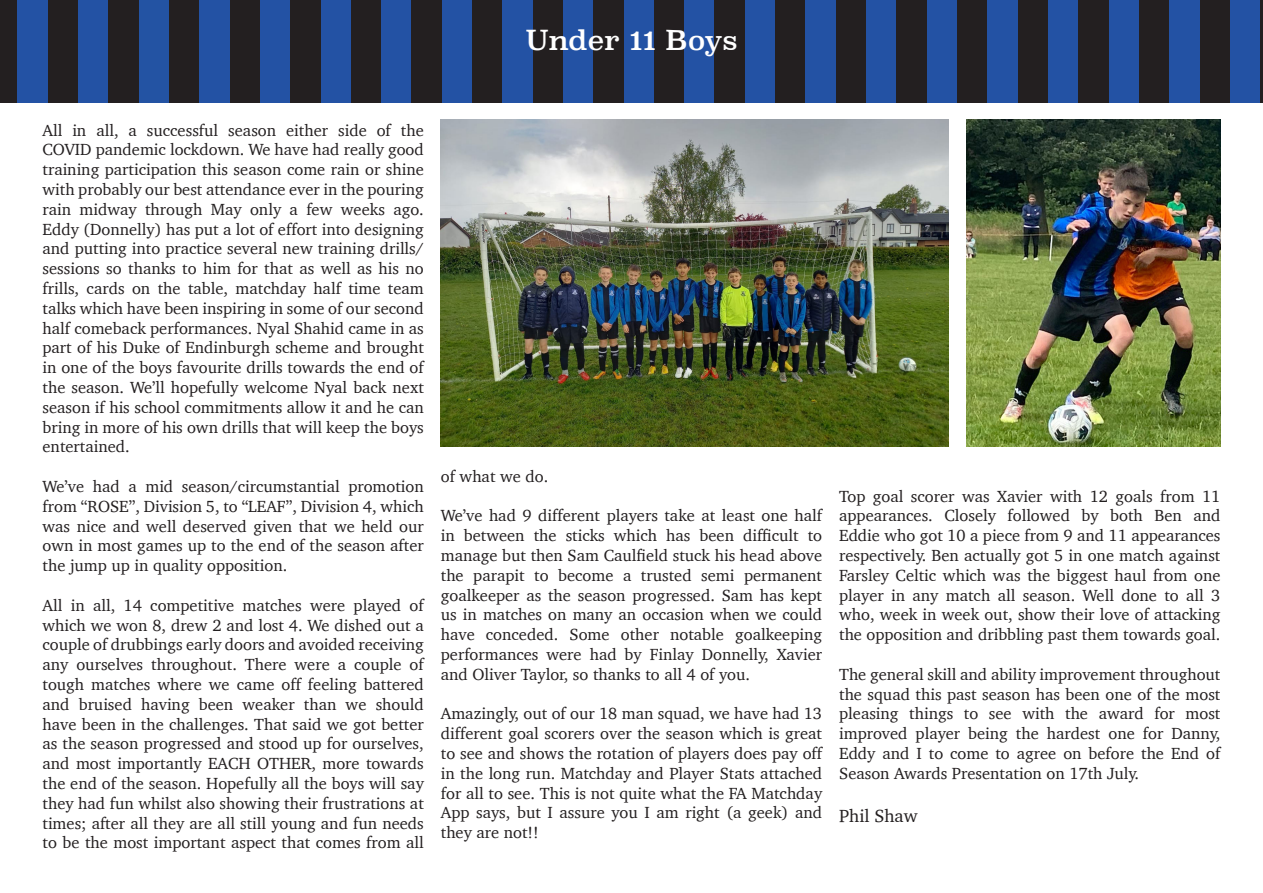
<style>
.page{position:relative;width:1263px;height:893px;background:#fff}
.page>*{position:absolute;margin:0;border:0;box-sizing:border-box;transform-origin:0 0}
.t1{font:27px "Superclarendon";color:#fff}
.t2{font:18px "Charter";color:#231f20}
.t3{font:16.5px/19.8px "Charter";color:#231f20;text-align:justify}
</style>
<div class="page">
<div style="left:0;top:0;width:18px;height:103px;background:#231f20"></div>
<div style="left:18px;top:0;width:30px;height:103px;background:#2352a4"></div>
<div style="left:48px;top:0;width:30px;height:103px;background:#231f20"></div>
<div style="left:78px;top:0;width:31px;height:103px;background:#2352a4"></div>
<div style="left:108px;top:0;width:31px;height:103px;background:#231f20"></div>
<div style="left:139px;top:0;width:30px;height:103px;background:#2353a3"></div>
<div style="left:169px;top:0;width:30px;height:103px;background:#231f20"></div>
<div style="left:199px;top:0;width:31px;height:103px;background:#2352a4"></div>
<div style="left:230px;top:0;width:30px;height:103px;background:#231f20"></div>
<div style="left:260px;top:0;width:31px;height:103px;background:#2352a4"></div>
<div style="left:290px;top:0;width:31px;height:103px;background:#231f20"></div>
<div style="left:321px;top:0;width:30px;height:103px;background:#2352a4"></div>
<div style="left:351px;top:0;width:30px;height:103px;background:#231f20"></div>
<div style="left:381px;top:0;width:31px;height:103px;background:#2352a4"></div>
<div style="left:412px;top:0;width:30px;height:103px;background:#231f20"></div>
<div style="left:442px;top:0;width:30px;height:103px;background:#2352a4"></div>
<div style="left:472px;top:0;width:31px;height:103px;background:#231f20"></div>
<div style="left:503px;top:0;width:30px;height:103px;background:#2352a4"></div>
<div style="left:533px;top:0;width:30px;height:103px;background:#231f20"></div>
<div style="left:563px;top:0;width:31px;height:103px;background:#2352a4"></div>
<div style="left:593px;top:0;width:31px;height:103px;background:#231f20"></div>
<div style="left:624px;top:0;width:30px;height:103px;background:#2352a4"></div>
<div style="left:654px;top:0;width:30px;height:103px;background:#231f20"></div>
<div style="left:684px;top:0;width:31px;height:103px;background:#2352a4"></div>
<div style="left:715px;top:0;width:30px;height:103px;background:#231f20"></div>
<div style="left:745px;top:0;width:30px;height:103px;background:#2352a4"></div>
<div style="left:775px;top:0;width:31px;height:103px;background:#231f20"></div>
<div style="left:806px;top:0;width:30px;height:103px;background:#2352a4"></div>
<div style="left:836px;top:0;width:30px;height:103px;background:#231f20"></div>
<div style="left:866px;top:0;width:31px;height:103px;background:#2352a4"></div>
<div style="left:896px;top:0;width:31px;height:103px;background:#231f20"></div>
<div style="left:927px;top:0;width:30px;height:103px;background:#2352a4"></div>
<div style="left:957px;top:0;width:31px;height:103px;background:#231f20"></div>
<div style="left:988px;top:0;width:30px;height:103px;background:#2352a4"></div>
<div style="left:1018px;top:0;width:30px;height:103px;background:#231f20"></div>
<div style="left:1048px;top:0;width:31px;height:103px;background:#2352a4"></div>
<div style="left:1078px;top:0;width:31px;height:103px;background:#231f20"></div>
<div style="left:1109px;top:0;width:30px;height:103px;background:#2352a4"></div>
<div style="left:1139px;top:0;width:30px;height:103px;background:#231f20"></div>
<div style="left:1169px;top:0;width:31px;height:103px;background:#2352a4"></div>
<div style="left:1200px;top:0;width:30px;height:103px;background:#231f20"></div>
<div style="left:1230px;top:0;width:31px;height:103px;background:#2352a4"></div>
<hr style="left:1260px;top:0;width:3px;height:103px;background:#231f20">
<img style="left:441px;top:119px;width:507px;height:327px">
<img style="left:966px;top:119px;width:254px;height:327px">
<p class="t1" style="left:525px;top:22px;width:213px">Under 11 Boys</p>
<p class="t3" style="left:43px;top:120px;width:383px">All in all, a successful season either side of the COVID pandemic lockdown. We have had really good training participation this season come rain or shine with probably our best attendance ever in the pouring rain midway through May only a few weeks ago.<br>Eddy (Donnelly) has put a lot of effort into designing and putting into practice several new training drills/ sessions so thanks to him for that as well as his no frills, cards on the table, matchday half time team talks which have been inspiring in some of our second half comeback performances. Nyal Shahid came in as part of his Duke of Endinburgh scheme and brought in one of the boys favourite drills towards the end of the season. We’ll hopefully welcome Nyal back next season if his school commitments allow it and he can bring in more of his own drills that will keep the boys entertained.</p>
<p class="t3" style="left:43px;top:476px;width:383px">We’ve had a mid season/circumstantial promotion from “ROSE”, Division 5, to “LEAF”, Division 4, which was nice and well deserved given that we held our own in most games up to the end of the season after the jump up in quality opposition.</p>
<p class="t3" style="left:43px;top:595px;width:383px">All in all, 14 competitive matches were played of which we won 8, drew 2 and lost 4. We dished out a couple of drubbings early doors and avoided receiving any ourselves throughout. There were a couple of tough matches where we came off feeling battered and bruised having been weaker than we should have been in the challenges. That said we got better as the season progressed and stood up for ourselves, and most importantly EACH OTHER, more towards the end of the season. Hopefully all the boys will say they had fun whilst also showing their frustrations at times; after all they are all still young and fun needs to be the most important aspect that comes from all</p>
<p class="t3" style="left:441px;top:466px;width:109px">of what we do.</p>
<p class="t3" style="left:441px;top:506px;width:383px">We’ve had 9 different players take at least one half in between the sticks which has been difficult to manage but then Sam Caulfield stuck his head above the parapit to become a trusted semi permanent goalkeeper as the season progressed. Sam has kept us in matches on many an occasion when we could have conceded. Some other notable goalkeeping performances were had by Finlay Donnelly, Xavier and Oliver Taylor, so thanks to all 4 of you.</p>
<p class="t3" style="left:441px;top:704px;width:383px">Amazingly, out of our 18 man squad, we have had 13 different goal scorers over the season which is great to see and shows the rotation of players does pay off in the long run. Matchday and Player Stats attached for all to see. This is not quite what the FA Matchday App says, but I assure you I am right (a geek) and they are not!!</p>
<p class="t3" style="left:839px;top:486px;width:383px">Top goal scorer was Xavier with 12 goals from 11 appearances. Closely followed by both Ben and Eddie who got 10 a piece from 9 and 11 appearances respectively. Ben actually got 5 in one match against Farsley Celtic which was the biggest haul from one player in any match all season. Well done to all 3 who, week in week out, show their love of attacking the opposition and dribbling past them towards goal.</p>
<p class="t3" style="left:839px;top:664px;width:383px">The general skill and ability improvement throughout the squad this past season has been one of the most pleasing things to see with the award for most improved player being the hardest one for Danny, Eddy and I to come to agree on before the End of Season Awards Presentation on 17th July.</p>
<p class="t2" style="left:839px;top:800px;width:80px">Phil Shaw</p>
</div>
